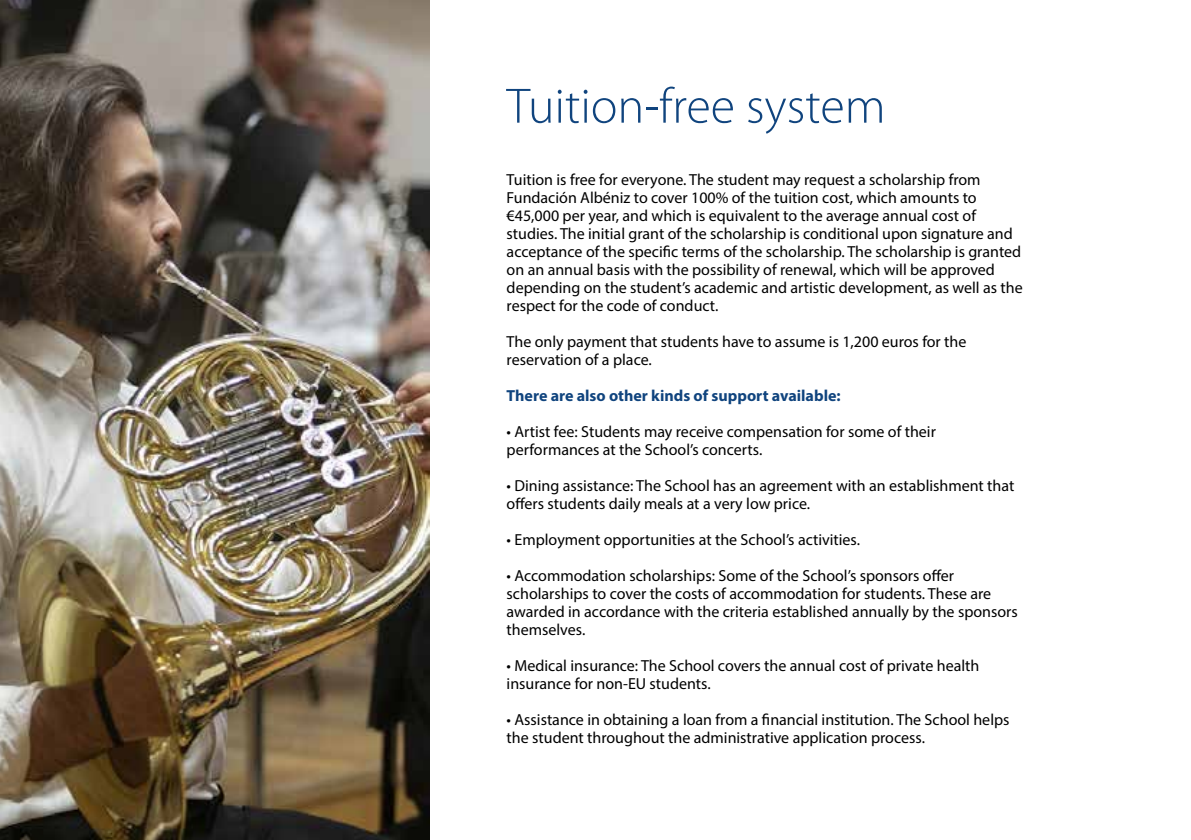
<style>
.page{position:relative;width:1191px;height:840px;background:#fff}
.page>*{position:absolute;margin:0;border:0;box-sizing:border-box;transform-origin:0 0}
.t1{font:300 50px "Myriad Pro";color:#10447e}
.t2{font:16px/18px "Myriad Pro";color:#000}
.t3{font:700 16px "Myriad Pro";color:#10447e}
</style>
<div class="page">
<img style="left:0;top:0;width:429px;height:839px">
<h1 class="t1" style="left:506px;top:76px;width:380px">Tuition-free system</h1>
<p class="t2" style="left:506px;top:170px;width:517px">Tuition is free for everyone. The student may request a scholarship from Fundación Albéniz to cover 100% of the tuition cost, which amounts to €45,000 per year, and which is equivalent to the average annual cost of studies. The initial grant of the scholarship is conditional upon signature and acceptance of the specific terms of the scholarship. The scholarship is granted on an annual basis with the possibility of renewal, which will be approved depending on the student’s academic and artistic development, as well as the respect for the code of conduct.</p>
<p class="t2" style="left:506px;top:332px;width:461px">The only payment that students have to assume is 1,200 euros for the reservation of a place.</p>
<p class="t3" style="left:506px;top:385px;width:335px">There are also other kinds of support available:</p>
<p class="t2" style="left:506px;top:422px;width:431px">• Artist fee: Students may receive compensation for some of their performances at the School’s concerts.</p>
<p class="t2" style="left:506px;top:476px;width:509px">• Dining assistance: The School has an agreement with an establishment that offers students daily meals at a very low price.</p>
<p class="t2" style="left:506px;top:530px;width:355px">• Employment opportunities at the School’s activities.</p>
<p class="t2" style="left:506px;top:566px;width:513px">• Accommodation scholarships: Some of the School’s sponsors offer scholarships to cover the costs of accommodation for students. These are awarded in accordance with the criteria established annually by the sponsors themselves.</p>
<p class="t2" style="left:506px;top:656px;width:474px">• Medical insurance: The School covers the annual cost of private health insurance for non-EU students.</p>
<p class="t2" style="left:506px;top:710px;width:504px">• Assistance in obtaining a loan from a financial institution. The School helps the student throughout the administrative application process.</p>
</div>
